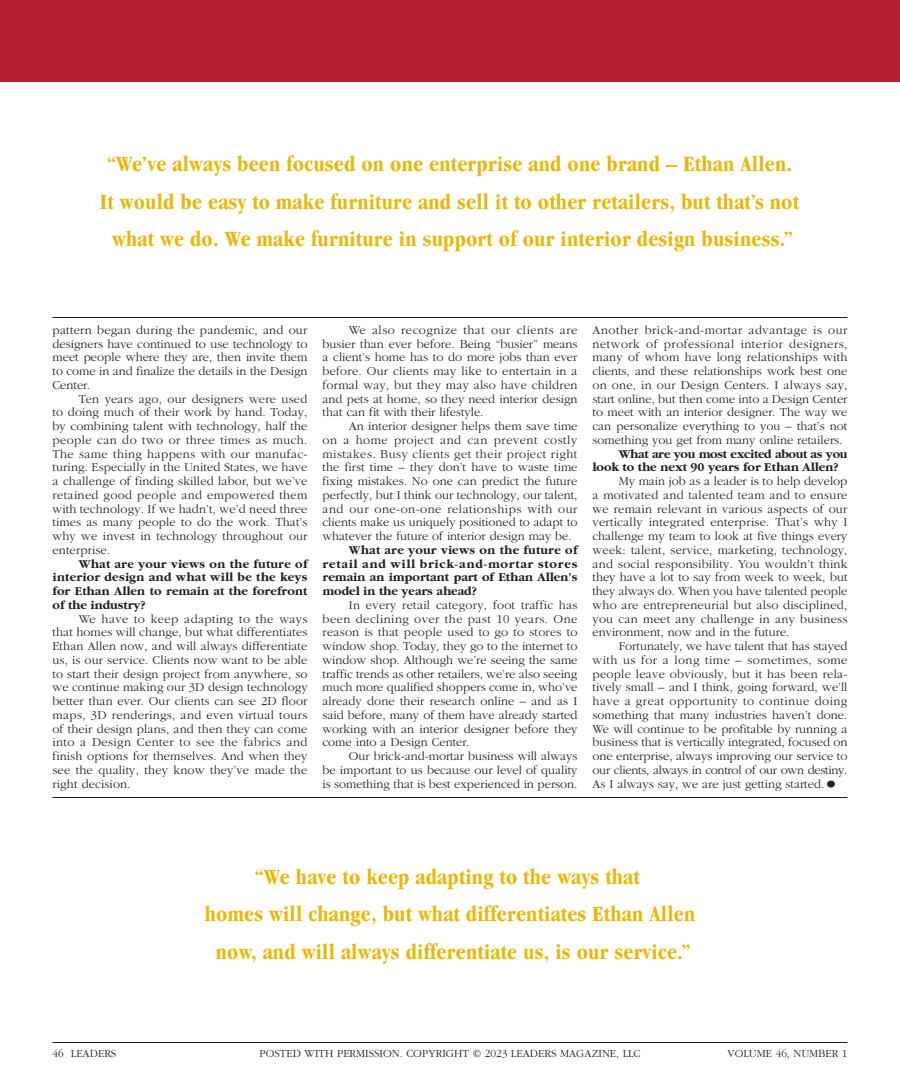
<style>
.page{position:relative;width:900px;height:1080px;background:#fff}
.page>*{position:absolute;margin:0;border:0;box-sizing:border-box;transform-origin:0 0}
.t1{font:700 condensed 22.5px/37.5px "Garamond";letter-spacing:.01em;color:#e8b809;text-align:center}
.t2{font:300 12.5px/13.8px "Garamond";color:#231f20;text-align:justify}
.t3{font:700 12.5px/13.8px "Garamond";color:#231f20;text-align:justify}
.t4{font:300 11.25px "Garamond";color:#231f20}
.s1{font-size:22.5px}
</style>
<div class="page">
<div style="left:0;top:0;width:900px;height:81px;background:#b61f32"></div>
<hr style="left:52px;top:317px;width:796px;height:1px;background:#231f20">
<hr style="left:52px;top:797px;width:796px;height:1px;background:#231f20">
<hr style="left:52px;top:1042px;width:796px;height:1px;background:#231f20">
<h1 class="t1" style="left:100px;top:145px;width:701px">“We’ve always been focused on one enterprise and one brand – Ethan Allen.<br>It would be easy to make furniture and sell it to other retailers, but that’s not what we do. We make furniture in support of our interior design business.”</h1>
<p class="t2" style="left:52px;top:323px;width:257px">pattern began during the pandemic, and our designers have continued to use technology to meet people where they are, then invite them to come in and finalize the details in the Design Center.</p>
<p class="t2" style="left:52px;top:392px;width:257px;text-indent:26px">Ten years ago, our designers were used to doing much of their work by hand. Today, by combining talent with technology, half the people can do two or three times as much.<br>The same thing happens with our manufac&shy;turing. Especially in the United States, we have a challenge of finding skilled labor, but we’ve retained good people and empowered them with technology. If we hadn’t, we’d need three times as many people to do the work. That’s why we invest in technology throughout our enterprise.</p>
<p class="t3" style="left:52px;top:557px;width:257px;text-indent:26px">What are your views on the future of interior design and what will be the keys for Ethan Allen to remain at the forefront of the industry?</p>
<p class="t2" style="left:52px;top:612px;width:257px;text-indent:26px">We have to keep adapting to the ways that homes will change, but what differentiates Ethan Allen now, and will always differentiate us, is our service. Clients now want to be able to start their design project from anywhere, so we continue making our 3D design technology better than ever. Our clients can see 2D floor maps, 3D renderings, and even virtual tours of their design plans, and then they can come into a Design Center to see the fabrics and finish options for themselves. And when they see the quality, they know they’ve made the right decision.</p>
<p class="t2" style="left:322px;top:323px;width:257px;text-indent:26px">We also recognize that our clients are busier than ever before. Being “busier” means a client’s home has to do more jobs than ever before. Our clients may like to entertain in a formal way, but they may also have children and pets at home, so they need interior design that can fit with their lifestyle.</p>
<p class="t2" style="left:322px;top:419px;width:257px;text-indent:26px">An interior designer helps them save time on a home project and can prevent costly mistakes. Busy clients get their project right the first time – they don’t have to waste time fixing mistakes. No one can predict the future perfectly, but I think our technology, our talent, and our one-on-one relationships with our clients make us uniquely positioned to adapt to whatever the future of interior design may be.</p>
<p class="t3" style="left:322px;top:543px;width:257px;text-indent:26px">What are your views on the future of retail and will brick-and-mortar stores remain an important part of Ethan Allen’s model in the years ahead?</p>
<p class="t2" style="left:322px;top:598px;width:257px;text-indent:26px">In every retail category, foot traffic has been declining over the past 10 years. One reason is that people used to go to stores to window shop. Today, they go to the internet to window shop. Although we’re seeing the same traffic trends as other retailers, we’re also seeing much more qualified shoppers come in, who’ve already done their research online – and as I said before, many of them have already started working with an interior designer before they come into a Design Center.</p>
<p class="t2" style="left:322px;top:749px;width:257px;text-indent:26px">Our brick-and-mortar business will always be important to us because our level of quality is something that is best experienced in person.</p>
<p class="t2" style="left:592px;top:323px;width:257px">Another brick-and-mortar advantage is our network of professional interior designers, many of whom have long relationships with clients, and these relationships work best one on one, in our Design Centers. I always say, start online, but then come into a Design Center to meet with an interior designer. The way we can personalize everything to you – that’s not something you get from many online retailers.</p>
<p class="t3" style="left:592px;top:447px;width:256px;text-indent:26px">What are you most excited about as you look to the next 90 years for Ethan Allen?</p>
<p class="t2" style="left:592px;top:474px;width:257px;text-indent:26px">My main job as a leader is to help develop a motivated and talented team and to ensure we remain relevant in various aspects of our vertically integrated enterprise. That’s why I challenge my team to look at five things every week: talent, service, marketing, technology, and social responsibility. You wouldn’t think they have a lot to say from week to week, but they always do. When you have talented people who are entrepreneurial but also disciplined, you can meet any challenge in any business environment, now and in the future.</p>
<p class="t2" style="left:592px;top:639px;width:257px;text-indent:26px">Fortunately, we have talent that has stayed with us for a long time – sometimes, some people leave obviously, but it has been rela&shy;tively small – and I think, going forward, we’ll have a great opportunity to continue doing something that many industries haven’t done.<br>We will continue to be profitable by running a business that is vertically integrated, focused on one enterprise, always improving our service to our clients, always in control of our own destiny.<br>As I always say, we are just getting started.<span class="s1">•</span></p>
<h1 class="t1" style="left:205px;top:857px;width:492px">“We have to keep adapting to the ways that<br>homes will change, but what differentiates Ethan Allen now, and will always differentiate us, is our service.”</h1>
<p class="t4" style="left:52px;top:1048px;width:65px">46 LEADERS</p>
<p class="t4" style="left:259px;top:1048px;width:383px">POSTED WITH PERMISSION. COPYRIGHT © 2023 LEADERS MAGAZINE, LLC</p>
<p class="t4" style="left:728px;top:1048px;width:121px">VOLUME 46, NUMBER 1</p>
</div>
